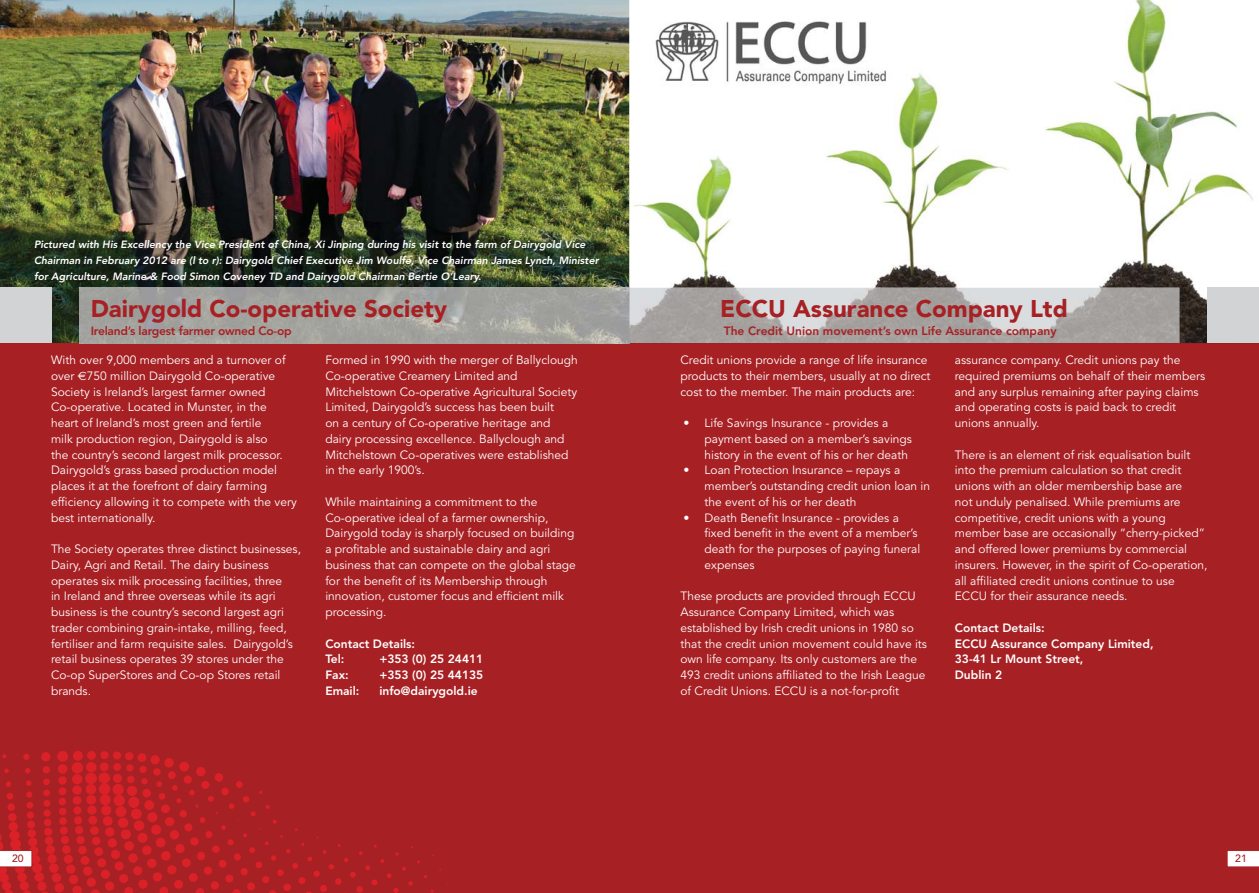
<style>
.page{position:relative;width:1259px;height:893px;background:#fff}
.page>*{position:absolute;margin:0;border:0;box-sizing:border-box;transform-origin:0 0}
.t1{font:900 24px "Avenir";color:#a72024}
.t2{font:12px/15.8px "Avenir";color:#fff}
.t3{font:800 12px/15.8px "Avenir";color:#fff}
.t4{font:800 12px "Avenir";color:#a72024}
.t5{font:800 12px "Avenir";letter-spacing:-.02em;color:#a72024}
.t6{font:italic 800 10.5px/15.8px "Avenir";color:#fff}
.t7{font:500 10.5px "Avenir";color:#a72024}
.s1{font-family:"Euro Sans"}
</style>
<div class="page">
<div style="left:0;top:343px;width:629px;height:550px;background:#a72024"></div>
<svg style="left:0;top:751px;width:447px;height:142px"></svg>
<svg style="left:0;top:850px;width:32px;height:17px"></svg>
<div style="left:629px;top:343px;width:630px;height:550px;background:#a72024"></div>
<svg style="left:1227px;top:851px;width:32px;height:16px"></svg>
<img style="left:0;top:0;width:1259px;height:343px">
<hr style="left:80px;top:343px;width:549px;height:1px;background:#d9dbdc">
<img style="left:80px;top:288px;width:1099px;height:55px">
<div style="left:0;top:288px;width:51px;height:55px;background:#d1d3d4"></div>
<div style="left:1208px;top:288px;width:51px;height:55px;background:#d1d3d4"></div>
<img style="left:649px;top:17px;width:243px;height:71px">
<p class="t6" style="left:34px;top:238px;width:566px">Pictured with His Excellency the Vice President of China, Xi Jinping during his visit to the farm of Dairygold Vice<br>Chairman in February 2012 are (l to r): Dairygold Chief Executive Jim Woulfe, Vice Chairman James Lynch, Minister for Agriculture, Marine &amp; Food Simon Coveney TD and Dairygold Chairman Bertie O’Leary.</p>
<h1 class="t1" style="left:91px;top:299px;width:358px">Dairygold Co-operative Society</h1>
<p class="t5" style="left:91px;top:326px;width:202px">Ireland’s largest farmer owned Co-op</p>
<p class="t2" style="left:51px;top:353px;width:247px">With over 9,000 members and a turnover of over <span class="s1">€</span>750 million Dairygold Co-operative Society is Ireland’s largest farmer owned Co-operative. Located in Munster, in the heart of Ireland’s most green and fertile<br>milk production region, Dairygold is also<br>the country’s second largest milk processor.<br>Dairygold’s grass based production model places it at the forefront of dairy farming efficiency allowing it to compete with the very best internationally.</p>
<p class="t2" style="left:51px;top:542px;width:251px">The Society operates three distinct businesses, Dairy, Agri and Retail. The dairy business operates six milk processing facilities, three<br>in Ireland and three overseas while its agri business is the country’s second largest agri trader combining grain-intake, milling, feed, fertiliser and farm requisite sales. Dairygold’s retail business operates 39 stores under the Co-op SuperStores and Co-op Stores retail brands.</p>
<p class="t2" style="left:325px;top:353px;width:254px">Formed in 1990 with the merger of Ballyclough Co-operative Creamery Limited and Mitchelstown Co-operative Agricultural Society Limited, Dairygold’s success has been built<br>on a century of Co-operative heritage and dairy processing excellence. Ballyclough and Mitchelstown Co-operatives were established in the early 1900’s.</p>
<p class="t2" style="left:325px;top:495px;width:252px">While maintaining a commitment to the Co-operative ideal of a farmer ownership, Dairygold today is sharply focused on building a profitable and sustainable dairy and agri business that can compete on the global stage for the benefit of its Membership through innovation, customer focus and efficient milk processing.</p>
<p class="t3" style="left:325px;top:636px;width:91px">Contact Details:<br>Tel:</p>
<p class="t3" style="left:379px;top:652px;width:105px">+353 (0) 25 24411</p>
<p class="t3" style="left:325px;top:668px;width:25px">Fax:</p>
<p class="t3" style="left:379px;top:668px;width:105px">+353 (0) 25 44135</p>
<p class="t3" style="left:325px;top:684px;width:36px">Email:</p>
<p class="t3" style="left:379px;top:684px;width:100px">info@dairygold.ie</p>
<h1 class="t1" style="left:720px;top:299px;width:349px">ECCU Assurance Company Ltd</h1>
<p class="t4" style="left:724px;top:326px;width:334px">The Credit Union movement’s own Life Assurance company</p>
<p class="t2" style="left:680px;top:353px;width:251px">Credit unions provide a range of life insurance products to their members, usually at no direct cost to the member. The main products are:</p>
<p class="t2" style="left:704px;top:416px;width:209px;text-indent:-21px">• Life Savings Insurance - provides a payment based on a member’s savings history in the event of his or her death</p>
<p class="t2" style="left:704px;top:464px;width:227px;text-indent:-21px">• Loan Protection Insurance – repays a member’s outstanding credit union loan in the event of his or her death</p>
<p class="t2" style="left:704px;top:511px;width:217px;text-indent:-21px">• Death Benefit Insurance - provides a fixed benefit in the event of a member’s death for the purposes of paying funeral expenses</p>
<p class="t2" style="left:680px;top:590px;width:248px">These products are provided through ECCU Assurance Company Limited, which was established by Irish credit unions in 1980 so that the credit union movement could have its own life company. Its only customers are the 493 credit unions affiliated to the Irish League of Credit Unions. ECCU is a not-for-profit</p>
<p class="t2" style="left:955px;top:353px;width:252px">assurance company. Credit unions pay the required premiums on behalf of their members and any surplus remaining after paying claims and operating costs is paid back to credit unions annually.</p>
<p class="t2" style="left:955px;top:448px;width:254px">There is an element of risk equalisation built into the premium calculation so that credit unions with an older membership base are<br>not unduly penalised. While premiums are competitive, credit unions with a young member base are occasionally “cherry-picked” and offered lower premiums by commercial insurers. However, in the spirit of Co-operation, all affiliated credit unions continue to use ECCU for their assurance needs.</p>
<p class="t3" style="left:955px;top:621px;width:200px">Contact Details:<br>ECCU Assurance Company Limited,<br>33-41 Lr Mount Street,<br>Dublin 2</p>
<p class="t7" style="left:12px;top:854px;width:13px">20</p>
<p class="t7" style="left:1235px;top:854px;width:13px">21</p>
</div>
